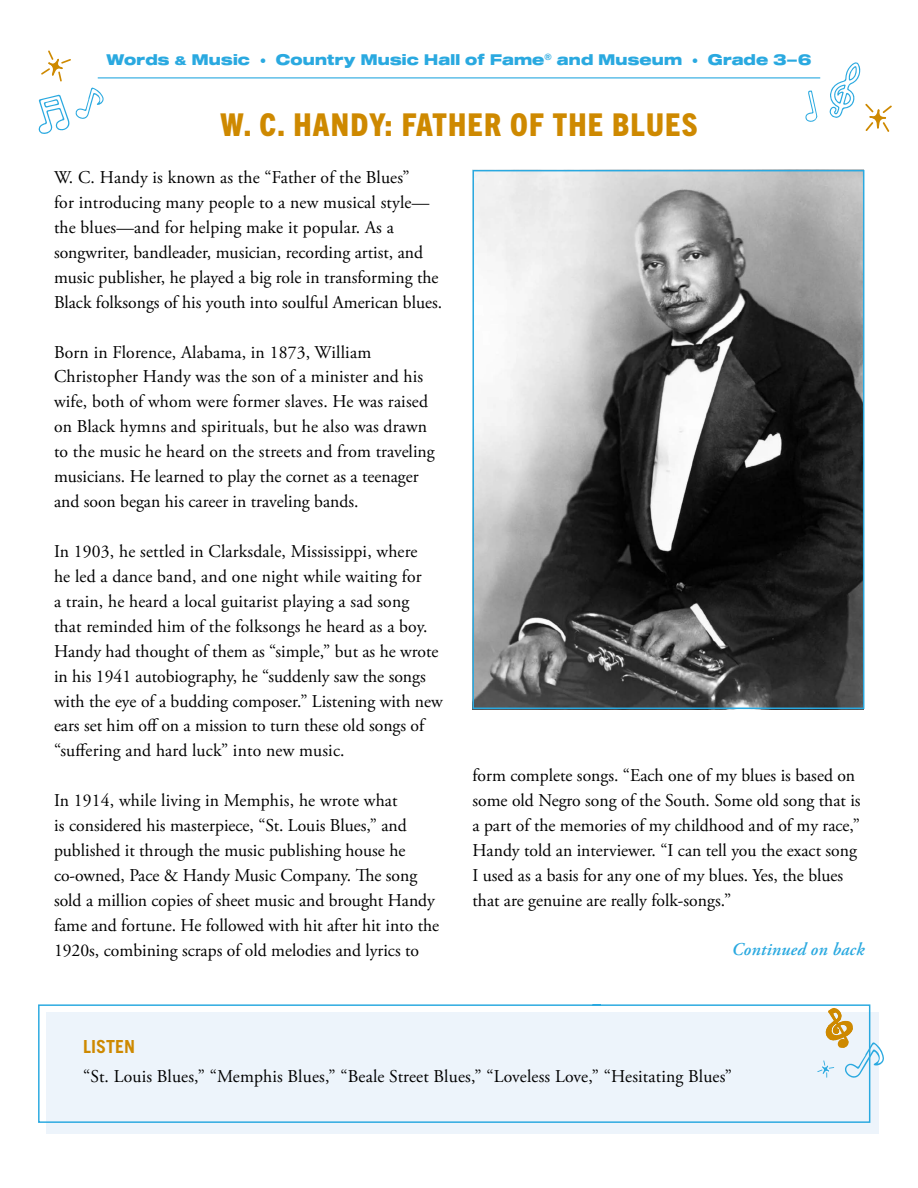
<style>
.page{position:relative;width:918px;height:1188px;background:#fff}
.page>*{position:absolute;margin:0;border:0;box-sizing:border-box;transform-origin:0 0}
.t1{font:800 condensed 31.5px "Trade Gothic Next LT Pro";letter-spacing:.04em;color:#ce8900}
.t2{font:18px/24.9px "Adobe Garamond Pro";color:#000}
.t3{font:italic 600 18px "Adobe Garamond Pro";letter-spacing:.01em;color:#2aa9e0}
.t4{font:700 18px "Trade Gothic";color:#ce8900}
.t5{font:15px "Sequel 100 Wide 85";letter-spacing:.015em;color:#2aa9e0}
.s1{font-size:12px}
</style>
<div class="page">
<hr style="left:98px;top:77px;width:722px;height:1px;background:#2aa9e0">
<img style="left:475px;top:173px;width:386px;height:533px">
<div style="left:472px;top:170px;width:392px;height:539px;border:2px solid #2aa9e0"></div>
<svg style="left:805px;top:90px;width:12px;height:32px"></svg>
<svg style="left:829px;top:62px;width:63px;height:70px"></svg>
<svg style="left:38px;top:50px;width:67px;height:84px"></svg>
<div style="left:46px;top:1012px;width:833px;height:122px;background:#edf4fb"></div>
<svg style="left:38px;top:1004px;width:833px;height:119px"></svg>
<svg style="left:817px;top:1007px;width:67px;height:71px"></svg>
<p class="t5" style="left:107px;top:49px;width:706px">Words <span class="s1">&amp;</span> Music <span class="s1">•</span> Country Music Hall of Fame<sup>®</sup> and Museum <span class="s1">•</span> Grade 3–6</p>
<h1 class="t1" style="left:220px;top:103px;width:479px">W. C. HANDY: FATHER OF THE BLUES</h1>
<p class="t2" style="left:54px;top:165px;width:390px">W. C. Handy is known as the “Father of the Blues”<br>for introducing many people to a new musical style— the blues—and for helping make it popular. As a songwriter, bandleader, musician, recording artist, and music publisher, he played a big role in transforming the Black folksongs of his youth into soulful American blues.</p>
<p class="t2" style="left:54px;top:340px;width:382px">Born in Florence, Alabama, in 1873, William Christopher Handy was the son of a minister and his wife, both of whom were former slaves. He was raised on Black hymns and spirituals, but he also was drawn to the music he heard on the streets and from traveling musicians. He learned to play the cornet as a teenager and soon began his career in traveling bands.</p>
<p class="t2" style="left:54px;top:539px;width:390px">In 1903, he settled in Clarksdale, Mississippi, where<br>he led a dance band, and one night while waiting for<br>a train, he heard a local guitarist playing a sad song<br>that reminded him of the folksongs he heard as a boy.<br>Handy had thought of them as “simple,” but as he wrote in his 1941 autobiography, he “suddenly saw the songs with the eye of a budding composer.” Listening with new ears set him off on a mission to turn these old songs of “suffering and hard luck” into new music.</p>
<p class="t2" style="left:54px;top:789px;width:387px">In 1914, while living in Memphis, he wrote what<br>is considered his masterpiece, “St. Louis Blues,” and published it through the music publishing house he co-owned, Pace &amp; Handy Music Company. The song sold a million copies of sheet music and brought Handy fame and fortune. He followed with hit after hit into the 1920s, combining scraps of old melodies and lyrics to</p>
<p class="t2" style="left:472px;top:764px;width:390px">form complete songs. “Each one of my blues is based on some old Negro song of the South. Some old song that is a part of the memories of my childhood and of my race,” Handy told an interviewer. “I can tell you the exact song I used as a basis for any one of my blues. Yes, the blues that are genuine are really folk-songs.”</p>
<p class="t3" style="left:732px;top:939px;width:134px">Continued on back</p>
<p class="t4" style="left:83px;top:1036px;width:54px">LISTEN</p>
<p class="t2" style="left:83px;top:1065px;width:650px">“St. Louis Blues,” “Memphis Blues,” “Beale Street Blues,” “Loveless Love,” “Hesitating Blues”</p>
</div>
